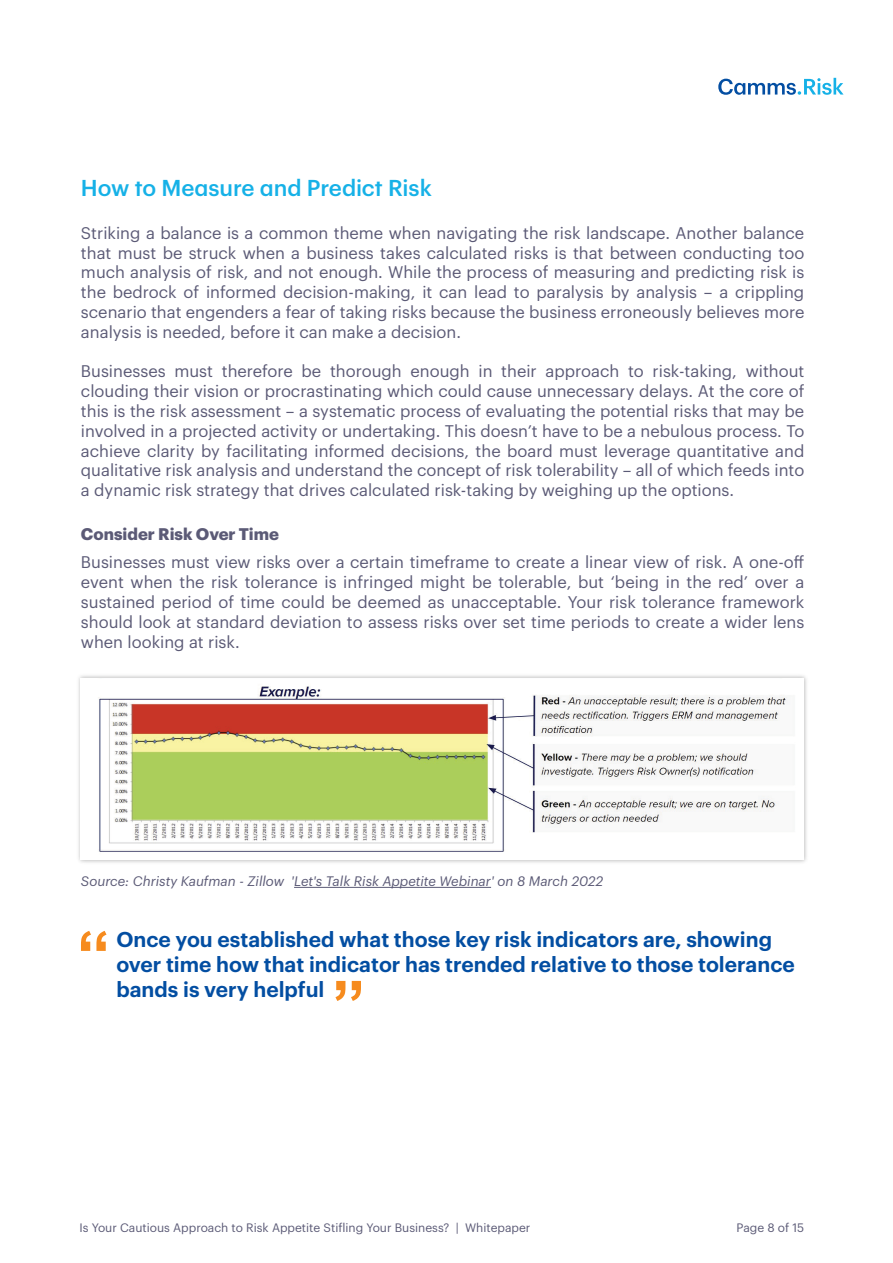
<style>
.page{position:relative;width:893px;height:1263px;background:#fff}
.page>*{position:absolute;margin:0;border:0;box-sizing:border-box;transform-origin:0 0}
.t1{font:500 22.5px "Graphik Alt";letter-spacing:-.005em;color:#16b1e7}
.t2{font:600 21px/25.2px "Graphik";color:#034ea2}
.t3{font:16.5px/19.8px "Graphik";color:#5b5a76;text-align:justify}
.t4{font:700 16.5px "Graphik";color:#5b5a76}
.t5{font:italic 13.5px "Graphik";color:#5b5a76}
.t6{font:12px "Graphik";color:#5b5a76}
</style>
<div class="page">
<svg style="left:718px;top:78px;width:125px;height:17px"></svg>
<hr style="left:294px;top:887px;width:197px;height:1px;background:#5b5a76">
<img style="left:78px;top:675px;width:729px;height:188px">
<img style="left:81px;top:678px;width:723px;height:182px">
<svg style="left:81px;top:931px;width:25px;height:20px"></svg>
<svg style="left:335px;top:981px;width:26px;height:20px"></svg>
<h1 class="t1" style="left:81px;top:171px;width:352px">How to Measure and Predict Risk</h1>
<p class="t3" style="left:81px;top:222px;width:725px">Striking a balance is a common theme when navigating the risk landscape. Another balance that must be struck when a business takes calculated risks is that between conducting too much analysis of risk, and not enough. While the process of measuring and predicting risk is the bedrock of informed decision-making, it can lead to paralysis by analysis – a crippling scenario that engenders a fear of taking risks because the business erroneously believes more analysis is needed, before it can make a decision.</p>
<p class="t3" style="left:81px;top:360px;width:725px">Businesses must therefore be thorough enough in their approach to risk-taking, without clouding their vision or procrastinating which could cause unnecessary delays. At the core of this is the risk assessment – a systematic process of evaluating the potential risks that may be involved in a projected activity or undertaking. This doesn’t have to be a nebulous process. To achieve clarity by facilitating informed decisions, the board must leverage quantitative and qualitative risk analysis and understand the concept of risk tolerability – all of which feeds into a dynamic risk strategy that drives calculated risk-taking by weighing up the options.</p>
<p class="t4" style="left:81px;top:521px;width:200px">Consider Risk Over Time</p>
<p class="t3" style="left:81px;top:551px;width:725px">Businesses must view risks over a certain timeframe to create a linear view of risk. A one-off event when the risk tolerance is infringed might be tolerable, but ‘being in the red’ over a sustained period of time could be deemed as unacceptable. Your risk tolerance framework should look at standard deviation to assess risks over set time periods to create a wider lens when looking at risk.</p>
<p class="t5" style="left:81px;top:871px;width:524px">Source: Christy Kaufman - Zillow 'Let's Talk Risk Appetite Webinar' on 8 March 2022</p>
<p class="t2" style="left:116px;top:925px;width:680px">Once you established what those key risk indicators are, showing over time how that indicator has trended relative to those tolerance bands is very helpful</p>
<p class="t6" style="left:79px;top:1219px;width:453px">Is Your Cautious Approach to Risk Appetite Stifling Your Business? | Whitepaper</p>
<p class="t6" style="left:737px;top:1219px;width:69px">Page 8 of 15</p>
</div>
